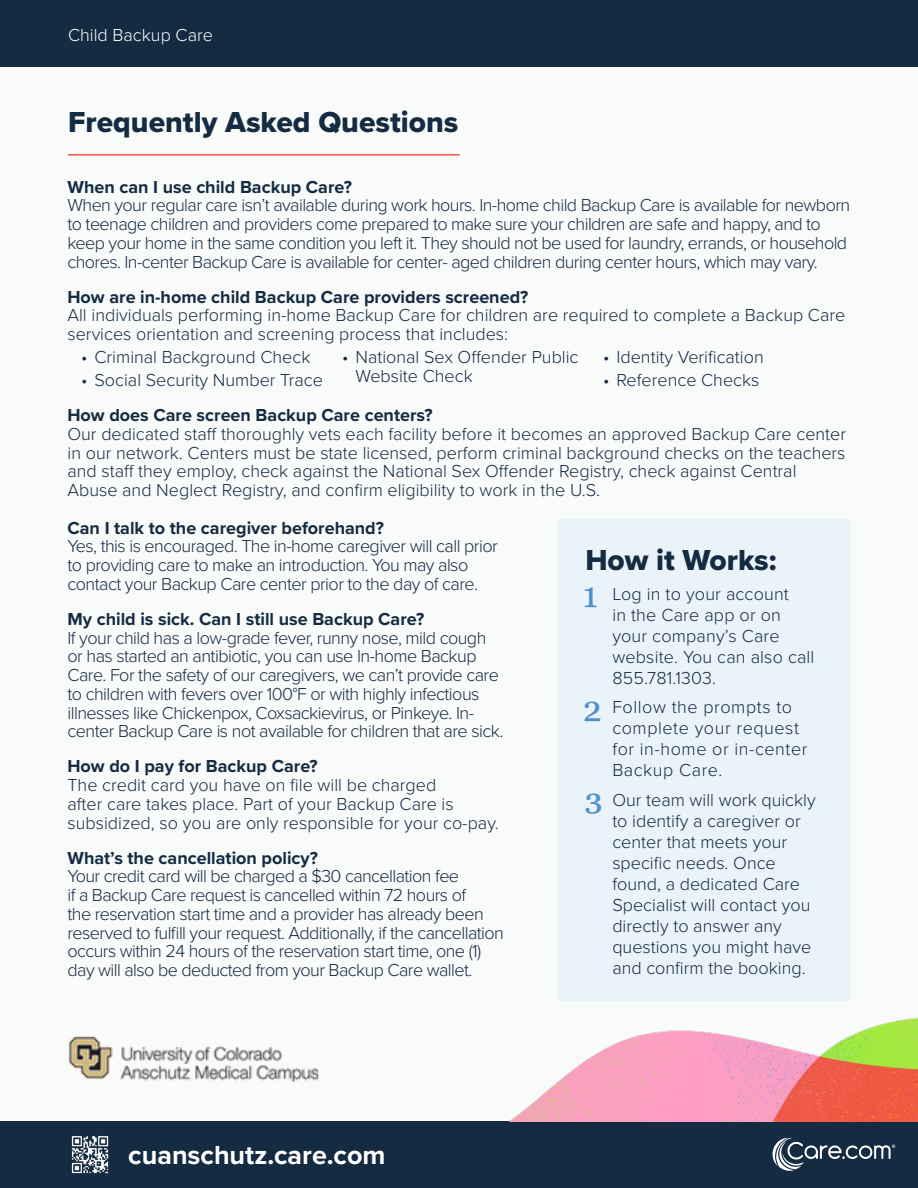
<style>
.page{position:relative;width:918px;height:1188px;background:#f9fafa}
.page>*{position:absolute;margin:0;border:0;box-sizing:border-box;transform-origin:0 0}
.t1{font:42px "Georgia";color:#508fcb}
.t2{font:30px "Proxima Nova Extrabld";color:#142b42}
.t3{font:700 27px "Proxima Nova";color:#fff}
.t4{font:300 18px/18.8px "Proxima Nova";letter-spacing:-.03em;color:#142b42}
.t5{font:300 18px/18.8px "Proxima Nova";color:#142b42}
.t6{font:300 18px/21px "Proxima Nova";letter-spacing:.01em;color:#142b42}
.t7{font:300 18px/21px "Proxima Nova";letter-spacing:.03em;color:#142b42}
.t8{font:300 18px "Proxima Nova";color:#fff}
.s1{font-weight:700}
</style>
<div class="page">
<div style="left:0;top:1121px;width:918px;height:67px;background:#142b42"></div>
<div style="left:0;top:0;width:918px;height:68px;background:#142b42"></div>
<img style="left:510px;top:1017px;width:408px;height:104px">
<img style="left:71px;top:1136px;width:38px;height:38px">
<img style="left:69px;top:1036px;width:250px;height:46px">
<hr style="left:68px;top:154px;width:392px;height:2px;background:#f05643">
<div style="left:558px;top:519px;width:292px;height:482px;background:#eaf3fa"></div>
<svg style="left:773px;top:1138px;width:122px;height:33px"></svg>
<p class="t8" style="left:68px;top:22px;width:146px">Child Backup Care</p>
<p class="t2" style="left:68px;top:99px;width:392px">Frequently Asked Questions</p>
<p class="t4" style="left:68px;top:176px;width:784px"><span class="s1">When can I use child Backup Care?<br></span>When your regular care isn’t available during work hours. In-home child Backup Care is available for newborn to teenage children and providers come prepared to make sure your children are safe and happy, and to keep your home in the same condition you left it. They should not be used for laundry, errands, or household chores. In-center Backup Care is available for center- aged children during center hours, which may vary.</p>
<p class="t5" style="left:68px;top:286px;width:779px"><span class="s1">How are in-home child Backup Care providers screened?<br></span>All individuals performing in-home Backup Care for children are required to complete a Backup Care services orientation and screening process that includes:</p>
<p class="t5" style="left:81px;top:347px;width:231px">• Criminal Background Check</p>
<p class="t5" style="left:81px;top:370px;width:243px">• Social Security Number Trace</p>
<p class="t5" style="left:356px;top:347px;width:225px;text-indent:-14px">• National Sex Offender Public<br>Website Check</p>
<p class="t5" style="left:603px;top:347px;width:162px">• Identity Verification</p>
<p class="t5" style="left:603px;top:370px;width:158px">• Reference Checks</p>
<p class="t5" style="left:68px;top:405px;width:780px"><span class="s1">How does Care screen Backup Care centers?<br></span>Our dedicated staff thoroughly vets each facility before it becomes an approved Backup Care center in our network. Centers must be state licensed, perform criminal background checks on the teachers and staff they employ, check against the National Sex Offender Registry, check against Central Abuse and Neglect Registry, and confirm eligibility to work in the U.S.</p>
<p class="t4" style="left:68px;top:517px;width:432px"><span class="s1">Can I talk to the caregiver beforehand?<br></span>Yes, this is encouraged. The in-home caregiver will call prior to providing care to make an introduction. You may also contact your Backup Care center prior to the day of care.</p>
<p class="t4" style="left:68px;top:609px;width:437px"><span class="s1">My child is sick. Can I still use Backup Care?<br></span>If your child has a low-grade fever, runny nose, mild cough or has started an antibiotic, you can use In-home Backup Care. For the safety of our caregivers, we can’t provide care to children with fevers over 100°F or with highly infectious illnesses like Chickenpox, Coxsackievirus, or Pinkeye. In&shy;center Backup Care is not available for children that are sick.</p>
<p class="t5" style="left:68px;top:756px;width:433px"><span class="s1">How do I pay for Backup Care?<br></span>The credit card you have on file will be charged<br>after care takes place. Part of your Backup Care is subsidized, so you are only responsible for your co-pay.</p>
<p class="t4" style="left:68px;top:847px;width:438px"><span class="s1">What’s the cancellation policy?<br></span>Your credit card will be charged a $30 cancellation fee<br>if a Backup Care request is cancelled within 72 hours of<br>the reservation start time and a provider has already been reserved to fulfill your request. Additionally, if the cancellation occurs within 24 hours of the reservation start time, one (1) day will also be deducted from your Backup Care wallet.</p>
<p class="t3" style="left:128px;top:1135px;width:259px">cuanschutz.care.com</p>
<p class="t2" style="left:585px;top:538px;width:193px">How it Works:</p>
<p class="t6" style="left:612px;top:582px;width:204px">Log in to your account<br>in the Care app or on your company’s Care website. You can also call<br>855.781.1303.</p>
<p class="t7" style="left:612px;top:696px;width:197px">Follow the prompts to complete your request for in-home or in-center<br>Backup Care.</p>
<p class="t5" style="left:612px;top:789px;width:205px;line-height:21px">Our team will work quickly to identify a caregiver or center that meets your specific needs. Once found, a dedicated Care<br>Specialist will contact you directly to answer any questions you might have and confirm the booking.</p>
<p class="t1" style="left:581px;top:578px;width:22px">¹</p>
<p class="t1" style="left:582px;top:691px;width:22px">²</p>
<p class="t1" style="left:583px;top:783px;width:22px">³</p>
</div>
